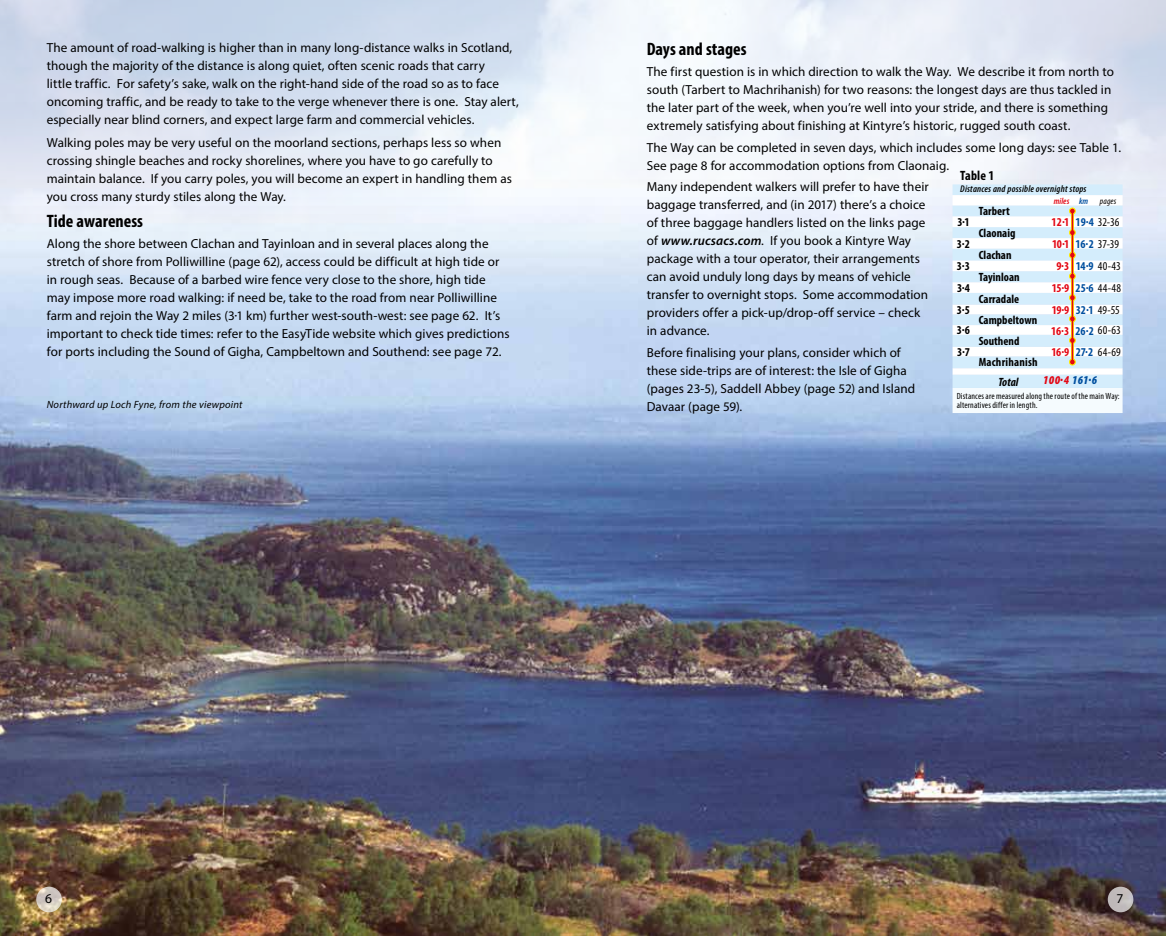
<style>
.page{position:relative;width:1166px;height:936px;background:#fff}
.page>*{position:absolute;margin:0;border:0;box-sizing:border-box;transform-origin:0 0}
.t1{font:700 condensed 18px "Myriad Pro";color:#000}
.t2{font:700 condensed 13.5px "Myriad Pro";letter-spacing:.01em;color:#000}
.t3{font:13.5px "Myriad Pro";color:#000}
.t4{font:13.2px/18px "Myriad Pro";letter-spacing:.005em;color:#000}
.t5{font:700 condensed 12px "Myriad Pro";letter-spacing:.005em;color:#000}
.t6{font:condensed 12px "Myriad Pro";letter-spacing:.005em;color:#000}
.t7{font:italic 900 condensed 12px "Myriad Pro";letter-spacing:.025em;color:#e30613}
.t8{font:italic 700 condensed 12px "Myriad Pro";letter-spacing:.005em;color:#000}
.t9{font:italic 10.5px "Myriad Pro";letter-spacing:.02em;color:#000}
.t10{font:italic 600 condensed 9.75px "Myriad Pro";letter-spacing:.02em;color:#000}
.t11{font:condensed 9px/9px "Myriad Pro";letter-spacing:.015em;color:#000}
.t12{font:italic 600 condensed 9px "Myriad Pro";letter-spacing:.01em;color:#e30613}
.t13{font:italic condensed 9px "Myriad Pro";letter-spacing:.01em;color:#000}
.s1{font-weight:600;font-style:italic}
.s2{font-weight:700}
.s3{color:#004f9f}
.s4{font-weight:700;color:#e30613}
.s5{font-weight:700;color:#004f9f}
</style>
<div class="page">
<img style="left:0;top:103px;width:1165px;height:832px">
<svg style="left:952px;top:184px;width:170px;height:229px"></svg>
<div style="left:1068px;top:358px;width:7px;height:7px;border:1px solid #ffed00;border-radius:50%"></div>
<hr style="left:1071px;top:209px;width:1px;height:154px;background:#e30613">
<svg style="left:1107px;top:886px;width:25px;height:26px"></svg>
<svg style="left:36px;top:886px;width:26px;height:26px"></svg>
<h1 class="t1" style="left:646px;top:38px;width:101px">Days and stages</h1>
<p class="t4" style="left:646px;top:63px;width:468px">The first question is in which direction to walk the Way. We describe it from north to south (Tarbert to Machrihanish) for two reasons: the longest days are thus tackled in the later part of the week, when you’re well into your stride, and there is something extremely satisfying about finishing at Kintyre’s historic, rugged south coast.</p>
<p class="t4" style="left:646px;top:138px;width:475px">The Way can be completed in seven days, which includes some long days: see Table 1.<br>See page 8 for accommodation options from Claonaig.</p>
<p class="t4" style="left:646px;top:178px;width:283px">Many independent walkers will prefer to have their baggage transferred, and (in 2017) there’s a choice of three baggage handlers listed on the links page of <span class="s1">www.rucsacs.com</span>. If you book a Kintyre Way package with a tour operator, their arrangements can avoid unduly long days by means of vehicle transfer to overnight stops. Some accommodation providers offer a pick-up/drop-off service – check in advance.</p>
<p class="t4" style="left:646px;top:343px;width:270px">Before finalising your plans, consider which of these side-trips are of interest: the Isle of Gigha (pages 23-5), Saddell Abbey (page 52) and Island</p>
<p class="t4" style="left:47px;top:39px;width:473px">The amount of road-walking is higher than in many long-distance walks in Scotland, though the majority of the distance is along quiet, often scenic roads that carry<br>little traffic. For safety’s sake, walk on the right-hand side of the road so as to face oncoming traffic, and be ready to take to the verge whenever there is one. Stay alert, especially near blind corners, and expect large farm and commercial vehicles.</p>
<p class="t4" style="left:47px;top:133px;width:466px">Walking poles may be very useful on the moorland sections, perhaps less so when crossing shingle beaches and rocky shorelines, where you have to go carefully to maintain balance. If you carry poles, you will become an expert in handling them as you cross many sturdy stiles along the Way.</p>
<h1 class="t1" style="left:47px;top:210px;width:98px">Tide awareness</h1>
<p class="t4" style="left:47px;top:234px;width:464px">Along the shore between Clachan and Tayinloan and in several places along the stretch of shore from Polliwilline (page 62), access could be difficult at high tide or in rough seas. Because of a barbed wire fence very close to the shore, high tide may impose more road walking: if need be, take to the road from near Polliwilline farm and rejoin the Way 2 miles (3<span class="s2">.</span>1 km) further west-south-west: see page 62. It’s important to check tide times: refer to the EasyTide website which gives predictions for ports including the Sound of Gigha, Campbeltown and Southend: see page 72.</p>
<p class="t2" style="left:960px;top:167px;width:35px">Table 1</p>
<p class="t10" style="left:960px;top:184px;width:128px">Distances and possible overnight stops</p>
<p class="t12" style="left:1053px;top:196px;width:36px">miles <span class="s3">km</span></p>
<p class="t13" style="left:1099px;top:195px;width:18px">pages</p>
<p class="t5" style="left:978px;top:203px;width:33px">Tarbert</p>
<p class="t5" style="left:957px;top:215px;width:14px">3.1</p>
<p class="t6" style="left:1051px;top:215px;width:69px"><span class="s4">12</span><sup>.</sup><span class="s4">1</span> <span class="s5">19</span><sup>.</sup><span class="s5">4</span> 32-36</p>
<p class="t5" style="left:978px;top:225px;width:38px">Claonaig</p>
<p class="t5" style="left:956px;top:236px;width:15px">3.2</p>
<p class="t6" style="left:1051px;top:237px;width:68px"><span class="s4">10</span><sup>.</sup><span class="s4">1</span> <span class="s5">16</span><sup>.</sup><span class="s5">2</span> 37-39</p>
<p class="t5" style="left:978px;top:247px;width:34px">Clachan</p>
<p class="t5" style="left:956px;top:259px;width:15px">3.3</p>
<p class="t6" style="left:1056px;top:259px;width:66px"><span class="s4">9</span><sup>.</sup><span class="s4">3</span> <span class="s5">14</span><sup>.</sup><span class="s5">9</span> 40-43</p>
<p class="t5" style="left:978px;top:269px;width:42px">Tayinloan</p>
<p class="t5" style="left:956px;top:280px;width:14px">3.4</p>
<p class="t6" style="left:1051px;top:281px;width:71px"><span class="s4">15</span><sup>.</sup><span class="s4">9</span> <span class="s5">25</span><sup>.</sup><span class="s5">6</span> 44-48</p>
<p class="t5" style="left:978px;top:291px;width:42px">Carradale</p>
<p class="t5" style="left:956px;top:302px;width:15px">3.5</p>
<p class="t6" style="left:1051px;top:303px;width:69px"><span class="s4">19</span><sup>.</sup><span class="s4">9</span> <span class="s5">32</span><sup>.</sup><span class="s5">1</span> 49-55</p>
<p class="t5" style="left:978px;top:312px;width:60px">Campbeltown</p>
<p class="t5" style="left:956px;top:323px;width:14px">3.6</p>
<p class="t6" style="left:1050px;top:323px;width:71px"><span class="s4">16</span><sup>.</sup><span class="s4">3</span> <span class="s5">26</span><sup>.</sup><span class="s5">2</span> 60-63</p>
<p class="t5" style="left:978px;top:333px;width:42px">Southend</p>
<p class="t5" style="left:956px;top:344px;width:14px">3.7</p>
<p class="t6" style="left:1051px;top:345px;width:71px"><span class="s4">16</span><sup>.</sup><span class="s4">9</span> <span class="s5">27</span><sup>.</sup><span class="s5">2</span> 64-69</p>
<p class="t5" style="left:978px;top:355px;width:61px">Machrihanish</p>
<p class="t8" style="left:998px;top:374px;width:22px">Total</p>
<p class="t7" style="left:1042px;top:374px;width:55px">100.4 <span class="s3">161</span><sup>.</sup><span class="s3">6</span></p>
<p class="t11" style="left:956px;top:392px;width:164px">Distances are measured along the route of the main Way: alternatives differ in length.</p>
<p class="t9" style="left:47px;top:398px;width:197px">Northward up Loch Fyne, from the viewpoint</p>
<p class="t4" style="left:646px;top:397px;width:97px">Davaar (page 59).</p>
<p class="t3" style="left:45px;top:890px;width:8px">6</p>
<p class="t3" style="left:1116px;top:890px;width:8px">7</p>
</div>
